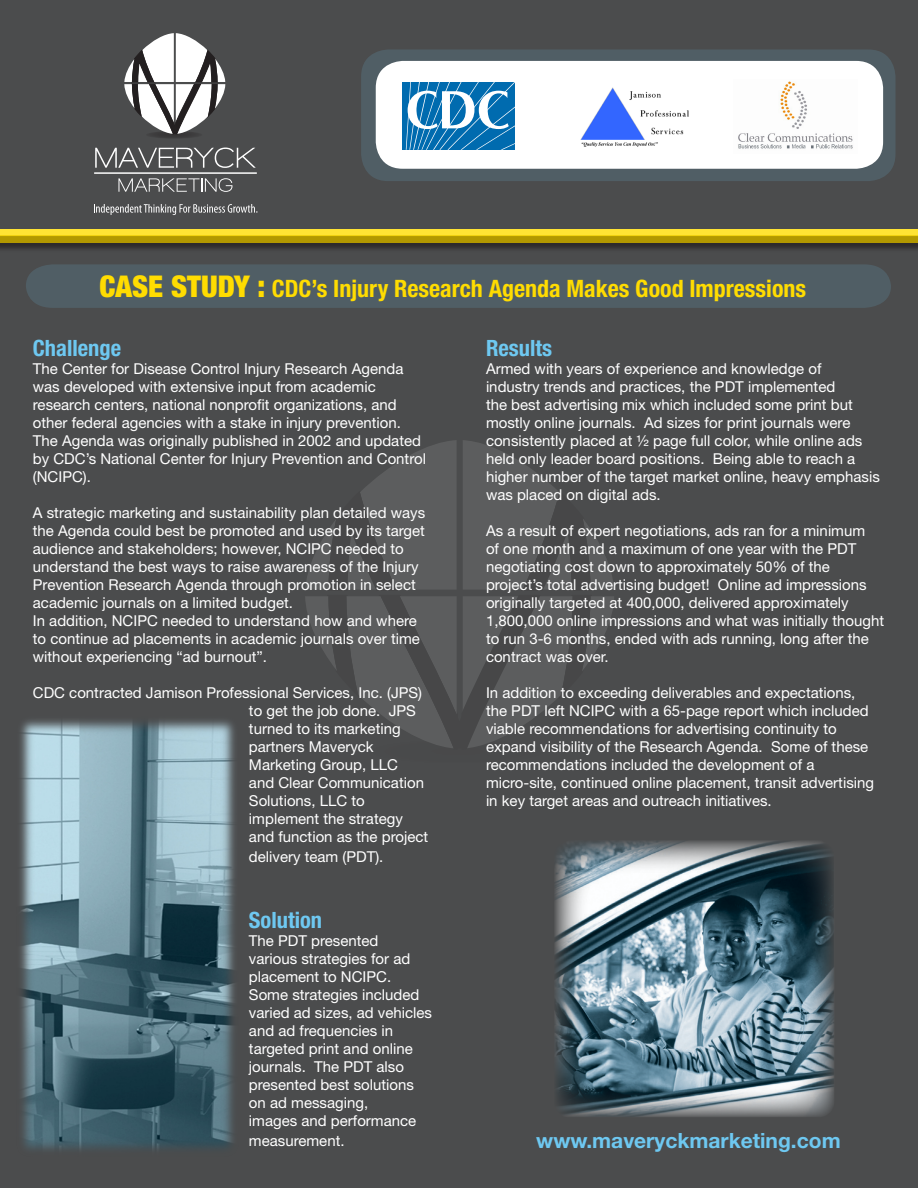
<style>
.page{position:relative;width:918px;height:1188px;background:#4b4c4d}
.page>*{position:absolute;margin:0;border:0;box-sizing:border-box;transform-origin:0 0}
.t1{font:700 condensed 24px "Helvetica Neue";color:#ffdc01}
.t2{font:700 condensed 22.5px "Helvetica Neue";color:#6ec8f1}
.t3{font:700 21px "Helvetica Neue";color:#6ec8f1}
.t4{font:15px/18px "Helvetica Neue";color:#fff}
.s1{font-weight:900;font-size:30px}
</style>
<div class="page">
<div style="left:361px;top:50px;width:535px;height:131px;background:#505e65;border-radius:27px"></div>
<div style="left:376px;top:61px;width:507px;height:108px;background:#fff;border-radius:27px"></div>
<svg style="left:305px;top:440px;width:309px;height:308px"></svg>
<div style="left:26px;top:264px;width:865px;height:44px;background:#505e65"></div>
<div style="left:0;top:230px;width:918px;height:23px;background:#231f20;opacity:.75"></div>
<div style="left:0;top:228px;width:918px;height:15px;background:#231f20;opacity:.75"></div>
<svg style="left:95px;top:148px;width:161px;height:20px"></svg>
<svg style="left:118px;top:178px;width:114px;height:14px"></svg>
<hr style="left:94px;top:173px;width:163px;height:1px;background:#fff">
<div style="left:146px;top:131px;width:56px;height:8px;background:#3d3c3d;border-radius:50%"></div>
<svg style="left:94px;top:204px;width:163px;height:11px"></svg>
<svg style="left:124px;top:33px;width:101px;height:102px"></svg>
<img style="left:555px;top:841px;width:279px;height:276px">
<img style="left:20px;top:720px;width:215px;height:431px">
<div style="left:402px;top:82px;width:113px;height:68px;background:#006baf"></div>
<svg style="left:406px;top:82px;width:109px;height:68px"></svg>
<img style="left:581px;top:87px;width:108px;height:60px">
<img style="left:738px;top:81px;width:115px;height:68px">
<p class="t1" style="left:99px;top:274px;width:708px"><span class="s1">CASE STUDY :</span> CDC’s Injury Research Agenda Makes Good Impressions</p>
<p class="t2" style="left:33px;top:334px;width:90px">Challenge</p>
<p class="t4" style="left:33px;top:360px;width:395px">The Center for Disease Control Injury Research Agenda was developed with extensive input from academic research centers, national nonprofit organizations, and other federal agencies with a stake in injury prevention.<br>The Agenda was originally published in 2002 and updated by CDC’s National Center for Injury Prevention and Control (NCIPC).</p>
<p class="t4" style="left:33px;top:504px;width:394px">A strategic marketing and sustainability plan detailed ways the Agenda could best be promoted and used by its target audience and stakeholders; however, NCIPC needed to understand the best ways to raise awareness of the Injury Prevention Research Agenda through promotion in select academic journals on a limited budget.</p>
<p class="t4" style="left:33px;top:612px;width:389px">In addition, NCIPC needed to understand how and where to continue ad placements in academic journals over time without experiencing “ad burnout”.</p>
<p class="t4" style="left:249px;top:684px;width:181px;text-indent:-216px">CDC contracted Jamison Professional Services, Inc. (JPS) to get the job done. JPS turned to its marketing partners Maveryck<br>Marketing Group, LLC<br>and Clear Communication<br>Solutions, LLC to implement the strategy and function as the project</p>
<p class="t4" style="left:249px;top:847px;width:136px">delivery team (PDT).</p>
<p class="t2" style="left:249px;top:907px;width:75px">Solution</p>
<p class="t4" style="left:249px;top:932px;width:185px">The PDT presented<br>various strategies for ad placement to NCIPC.<br>Some strategies included varied ad sizes, ad vehicles and ad frequencies in targeted print and online journals. The PDT also presented best solutions on ad messaging,<br>images and performance</p>
<p class="t4" style="left:249px;top:1132px;width:97px">measurement.</p>
<p class="t2" style="left:486px;top:334px;width:68px">Results</p>
<p class="t4" style="left:486px;top:360px;width:395px">Armed with years of experience and knowledge of<br>industry trends and practices, the PDT implemented<br>the best advertising mix which included some print but mostly online journals. Ad sizes for print journals were consistently placed at ½ page full color, while online ads held only leader board positions. Being able to reach a higher number of the target market online, heavy emphasis was placed on digital ads.</p>
<p class="t4" style="left:486px;top:522px;width:400px">As a result of expert negotiations, ads ran for a minimum<br>of one month and a maximum of one year with the PDT negotiating cost down to approximately 50% of the project’s total advertising budget! Online ad impressions originally targeted at 400,000, delivered approximately 1,800,000 online impressions and what was initially thought to run 3-6 months, ended with ads running, long after the contract was over.</p>
<p class="t4" style="left:486px;top:684px;width:390px">In addition to exceeding deliverables and expectations, the PDT left NCIPC with a 65-page report which included viable recommendations for advertising continuity to expand visibility of the Research Agenda. Some of these recommendations included the development of a micro-site, continued online placement, transit advertising in key target areas and outreach initiatives.</p>
<p class="t3" style="left:536px;top:1128px;width:306px">www.maveryckmarketing.com</p>
</div>
